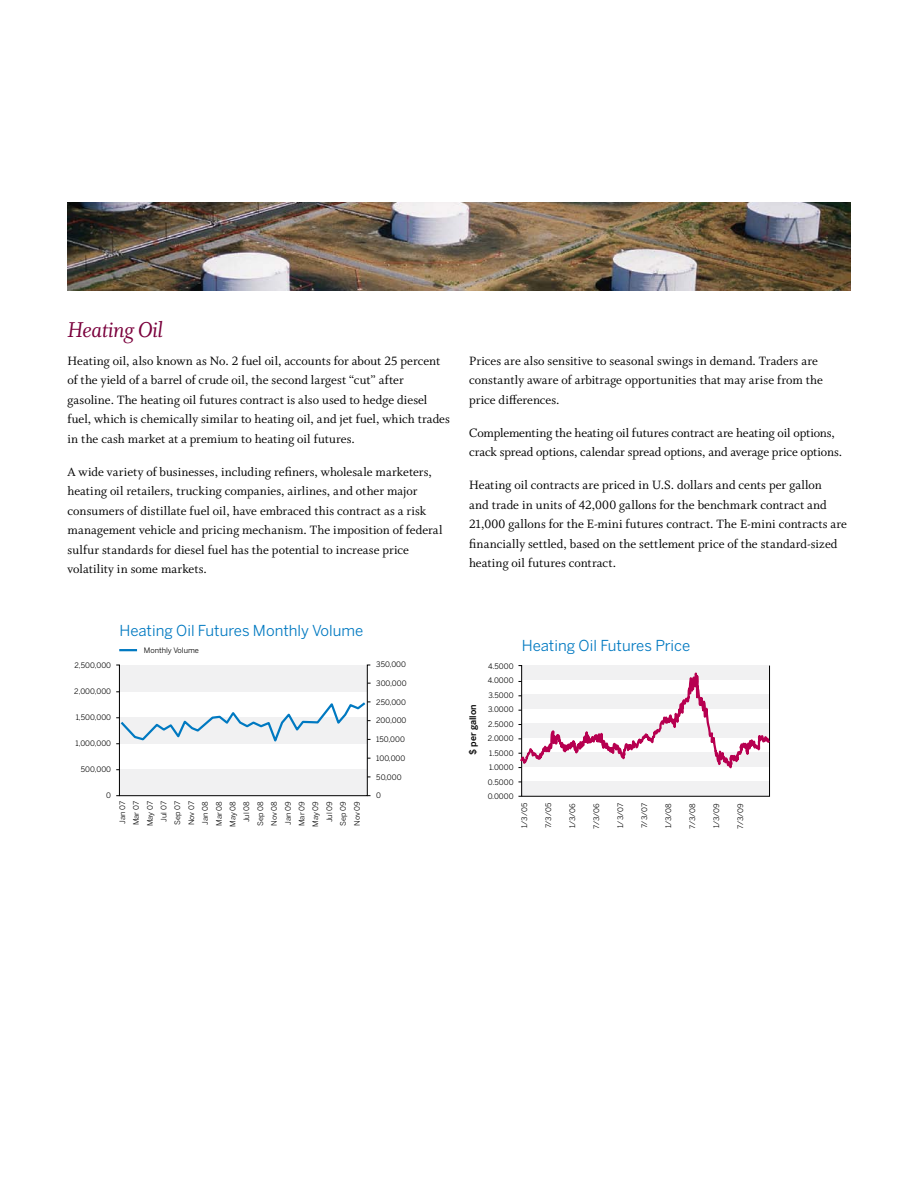
<style>
.page{position:relative;width:918px;height:1188px;background:#fff}
.page>*{position:absolute;margin:0;border:0;box-sizing:border-box;transform-origin:0 0}
.t1{font:24px "Whitman Italic LF";letter-spacing:-.02em;color:#7a003c}
.t2{font:15px "Benton Sans";color:#0079c1}
.t3{font:13.5px/19.5px "Whitman Roman LF";letter-spacing:.005em;color:#000}
.t4{font:500 9px "Benton Sans";color:#000}
.t5{font:7.5px/13.8px "Benton Sans";color:#000;text-align:justify}
</style>
<div class="page">
<img style="left:68px;top:202px;width:782px;height:88px">
<svg style="left:518px;top:665px;width:252px;height:132px"></svg>
<svg style="left:119px;top:649px;width:18px;height:2px"></svg>
<svg style="left:116px;top:664px;width:255px;height:132px"></svg>
<h1 class="t1" style="left:68px;top:317px;width:97px">Heating Oil</h1>
<p class="t3" style="left:68px;top:352px;width:384px">Heating oil, also known as No. 2 fuel oil, accounts for about 25 percent of the yield of a barrel of crude oil, the second largest “cut” after gasoline. The heating oil futures contract is also used to hedge diesel fuel, which is chemically similar to heating oil, and jet fuel, which trades in the cash market at a premium to heating oil futures.</p>
<p class="t3" style="left:68px;top:463px;width:377px">A wide variety of businesses, including refiners, wholesale marketers, heating oil retailers, trucking companies, airlines, and other major consumers of distillate fuel oil, have embraced this contract as a risk management vehicle and pricing mechanism. The imposition of federal sulfur standards for diesel fuel has the potential to increase price volatility in some markets.</p>
<p class="t2" style="left:119px;top:622px;width:245px">Heating Oil Futures Monthly Volume</p>
<p class="t5" style="left:75px;top:659px;width:38px">2,500,000</p>
<p class="t5" style="left:74px;top:685px;width:38px">2,000,000</p>
<p class="t5" style="left:76px;top:711px;width:37px">1,500,000</p>
<p class="t5" style="left:75px;top:737px;width:37px">1,000,000</p>
<p class="t5" style="left:81px;top:763px;width:32px">500,000</p>
<p class="t5" style="left:106px;top:789px;width:6px">0</p>
<p class="t5" style="left:144px;top:644px;width:57px">Monthly Volume</p>
<p class="t5" style="left:116px;top:827px;width:27px;text-align:right;rotate:-90deg">Jan 07<br>Mar 07<br>May 07<br>Jul 07<br>Sep 07<br>N ov 07<br>Jan 08<br>Mar 08<br>May 08<br>Jul 08<br>Sep 08<br>N ov 08<br>Jan 09<br>Mar 09<br>May 09<br>Jul 09<br>Sep 09<br>N ov 09</p>
<p class="t5" style="left:376px;top:658px;width:31px">350,000</p>
<p class="t5" style="left:376px;top:676px;width:32px">300,000</p>
<p class="t5" style="left:376px;top:695px;width:31px">250,000</p>
<p class="t5" style="left:376px;top:714px;width:32px">200,000</p>
<p class="t5" style="left:376px;top:733px;width:30px">150,000</p>
<p class="t5" style="left:376px;top:751px;width:31px">100,000</p>
<p class="t5" style="left:376px;top:770px;width:27px">50,000</p>
<p class="t5" style="left:376px;top:789px;width:6px">0</p>
<p class="t3" style="left:469px;top:352px;width:355px">Prices are also sensitive to seasonal swings in demand. Traders are constantly aware of arbitrage opportunities that may arise from the price differences.</p>
<p class="t3" style="left:469px;top:424px;width:374px">Complementing the heating oil futures contract are heating oil options, crack spread options, calendar spread options, and average price options.</p>
<p class="t3" style="left:469px;top:476px;width:380px">Heating oil contracts are priced in U.S. dollars and cents per gallon<br>and trade in units of 42,000 gallons for the benchmark contract and 21,000 gallons for the E-mini futures contract. The E-mini contracts are financially settled, based on the settlement price of the standard-sized heating oil futures contract.</p>
<p class="t4" style="left:468px;top:755px;width:52px;rotate:-90deg">$ per gallon</p>
<p class="t5" style="left:488px;top:659px;width:27px;line-height:14.5px">4.5000<br>4.0000<br>3.5000<br>3.0000<br>2.5000<br>2.0000<br>1.5000<br>1.0000<br>0.5000<br>0.0000</p>
<p class="t2" style="left:522px;top:637px;width:170px">H eating Oil Futures Price</p>
<p class="t5" style="left:518px;top:828px;width:27px;rotate:-90deg">1/3/05</p>
<p class="t5" style="left:542px;top:828px;width:27px;rotate:-90deg">7/3/05</p>
<p class="t5" style="left:566px;top:828px;width:27px;rotate:-90deg">1/3/06</p>
<p class="t5" style="left:590px;top:829px;width:27px;rotate:-90deg">7/3/06</p>
<p class="t5" style="left:614px;top:828px;width:26px;rotate:-90deg">1/3/07</p>
<p class="t5" style="left:638px;top:828px;width:26px;rotate:-90deg">7/3/07</p>
<p class="t5" style="left:662px;top:828px;width:27px;rotate:-90deg">1/3/08</p>
<p class="t5" style="left:686px;top:829px;width:27px;rotate:-90deg">7/3/08</p>
<p class="t5" style="left:710px;top:828px;width:27px;rotate:-90deg">1/3/09</p>
<p class="t5" style="left:734px;top:829px;width:27px;rotate:-90deg">7/3/09</p>
</div>
